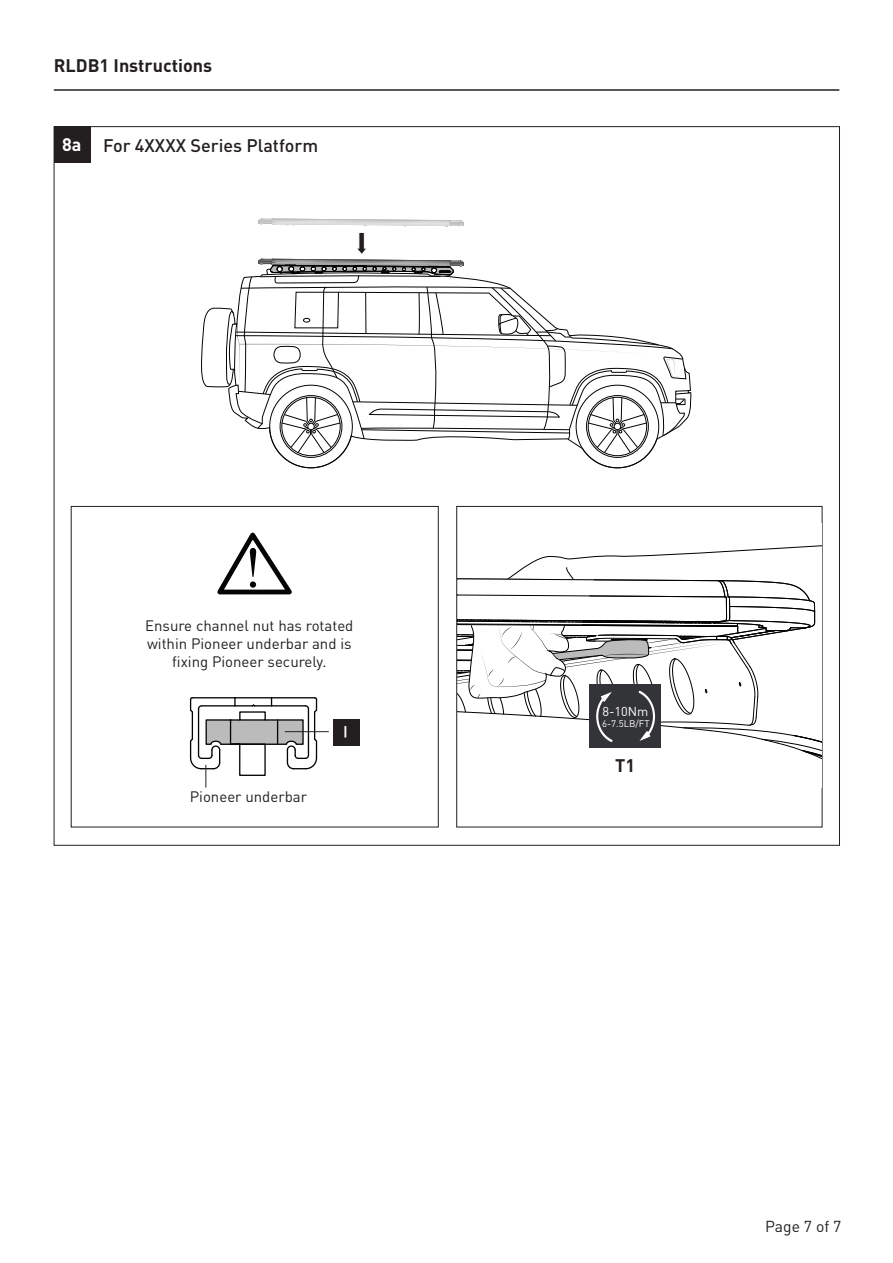
<style>
.page{position:relative;width:893px;height:1263px;background:#fff}
.page>*{position:absolute;margin:0;border:0;box-sizing:border-box;transform-origin:0 0}
.t1{font:57.6px "Mongolian Baiti";color:#050504}
.Parts_Numbers{font:500 18px "DINOT";color:#231f20}
.t2{font:700 18px "DINOT";color:#231f20}
.t3{font:700 18px "DINOT";color:#fff}
.t4{font:15.75px "DINOT";color:#231f20}
.Body_Copy{font:15px/18px "DINOT";color:#231f20;text-align:center}
.t5{font:12.75px "DINOT";color:#fff}
.t6{font:9.6px "DINOT";color:#fff}
</style>
<div class="page">
<hr style="left:54px;top:90px;width:785px;height:1px;background:#231f20">
<svg style="left:189px;top:697px;width:129px;height:90px"></svg>
<hr style="left:285px;top:731px;width:44px;height:1px;background:#231f20">
<div style="left:456px;top:506px;width:366px;height:321px;border:1px solid #231f20"></div>
<svg style="left:201px;top:307px;width:491px;height:162px"></svg>
<svg style="left:225px;top:219px;width:464px;height:234px"></svg>
<div style="left:334px;top:719px;width:26px;height:26px;background:#231f20"></div>
<svg style="left:217px;top:532px;width:75px;height:63px"></svg>
<div style="left:54px;top:127px;width:36px;height:36px;background:#231f20"></div>
<div style="left:458px;top:523px;width:363px;height:264px;background:#fff"></div>
<svg style="left:458px;top:545px;width:363px;height:214px"></svg>
<p class="t2" style="left:54px;top:51px;width:160px">RLDB1 Instructions</p>
<p class="t3" style="left:62px;top:131px;width:21px">8a</p>
<p class="Parts_Numbers" style="left:103px;top:132px;width:217px">For 4XXXX Series Platform</p>
<p class="t1" style="left:243px;top:537px;width:21px">!</p>
<p class="Body_Copy" style="left:145px;top:615px;width:210px">Ensure channel nut has rotated within Pioneer underbar and is fixing Pioneer securely.</p>
<p class="Body_Copy" style="left:190px;top:786px;width:119px">Pioneer underbar</p>
<p class="t5" style="left:602px;top:701px;width:47px">8-10Nm</p>
<p class="t6" style="left:602px;top:716px;width:49px">6-7.5LB/FT</p>
<p class="t2" style="left:615px;top:751px;width:22px">T1</p>
<p class="t4" style="left:765px;top:1214px;width:78px">Page 7 of 7</p>
</div>
